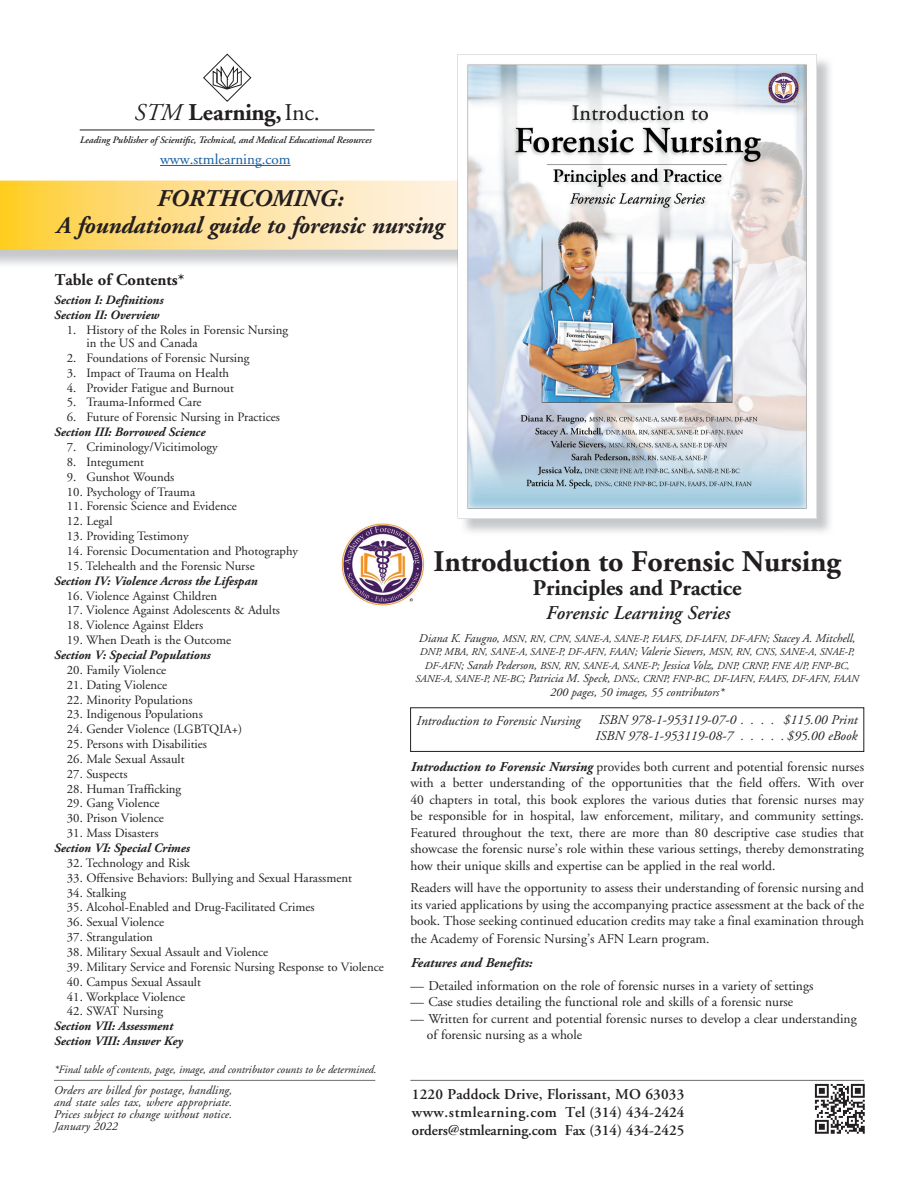
<style>
.page{position:relative;width:918px;height:1188px;background:#fff}
.page>*{position:absolute;margin:0;border:0;box-sizing:border-box;transform-origin:0 0}
.t1{font:700 30px "Adobe Garamond";letter-spacing:-.005em;color:#231f20}
.t2{font:italic 700 24px/27px "Adobe Garamond";letter-spacing:-.01em;color:#231f20;text-align:center}
.t3{font:700 24px "Adobe Garamond";letter-spacing:-.01em;color:#231f20}
.t4{font:700 22.5px "Adobe Garamond";letter-spacing:-.01em;color:#231f20}
.t5{font:italic 600 19.5px "Adobe Garamond";color:#231f20}
.t6{font:700 16.5px "Adobe Garamond";color:#231f20}
.t7{font:600 15px/18px "Adobe Garamond";color:#231f20;text-align:justify}
.t8{font:15px "Adobe Garamond";color:#175d9e}
.t9{font:13.5px/16.5px "Adobe Garamond";color:#231f20;text-align:justify}
.t10{font:italic 13.5px/16.5px "Adobe Garamond";color:#231f20}
.t11{font:italic 700 13.5px "Adobe Garamond";color:#231f20}
.t12{font:12.75px/13.4px "Adobe Garamond";color:#231f20}
.t13{font:italic 700 12.75px/14.9px "Adobe Garamond Pro";letter-spacing:-.005em;color:#231f20}
.t14{font:italic 12px/12px "Adobe Garamond";letter-spacing:.01em;color:#231f20;text-align:justify}
.t15{font:italic 11.25px "Adobe Garamond";letter-spacing:-.005em;color:#231f20}
.t16{font:italic 10.5px/13.5px "Adobe Garamond";color:#231f20;text-align:center}
.t17{font:italic 600 9.9px "Adobe Garamond";letter-spacing:-.005em;color:#231f20}
.s1{font-weight:400;font-style:italic}
.s2{font-weight:400}
.s3{font-size:12px}
.s4{font-weight:700;font-style:italic}
.s5{font-style:inherit}
</style>
<div class="page">
<hr style="left:80px;top:130px;width:295px;height:1px;background:#231f20">
<svg style="left:203px;top:54px;width:48px;height:48px"></svg>
<hr style="left:160px;top:165px;width:131px;height:1px;background:#175d9e">
<img style="left:807px;top:1079px;width:58px;height:55px">
<svg style="left:0;top:181px;width:458px;height:88px"></svg>
<img style="left:458px;top:54px;width:359px;height:464px">
<div style="left:410px;top:708px;width:454px;height:44px;border:1px solid #231f20"></div>
<img style="left:341px;top:523px;width:84px;height:83px">
<img style="left:767px;top:71px;width:32px;height:33px">
<hr style="left:54px;top:1080px;width:321px;height:1px;background:#6c6d70">
<hr style="left:410px;top:1080px;width:454px;height:1px;background:#6c6d70">
<h2 class="t3" style="left:134px;top:99px;width:187px"><span class="s1">STM</span> Learning, <span class="s2">Inc.</span></h2>
<p class="t8" style="left:160px;top:151px;width:132px">www.stmlearning.com</p>
<h2 class="t2" style="left:56px;top:186px;width:389px">FORTHCOMING:<br>A foundational guide to forensic nursing</h2>
<p class="t17" style="left:79px;top:135px;width:293px">Leading Publisher of Scientific, Technical, and Medical Educational Resources</p>
<p class="t6" style="left:55px;top:271px;width:131px">Table of Contents*</p>
<p class="t13" style="left:54px;top:293px;width:111px">Section I: Definitions<br>Section II: Overview</p>
<p class="t12" style="left:86px;top:323px;width:203px;text-indent:-19px">1. History of the Roles in Forensic Nursing in the US and Canada</p>
<p class="t12" style="left:67px;top:351px;width:184px">2. Foundations of Forensic Nursing</p>
<p class="t12" style="left:67px;top:366px;width:164px">3. Impact of Trauma on Health</p>
<p class="t12" style="left:67px;top:381px;width:169px">4. Provider Fatigue and Burnout</p>
<p class="t12" style="left:67px;top:396px;width:136px">5. Trauma-Informed Care</p>
<p class="t12" style="left:67px;top:411px;width:215px">6. Future of Forensic Nursing in Practices</p>
<p class="t13" style="left:54px;top:425px;width:153px">Section III: Borrowed Science</p>
<p class="t12" style="left:67px;top:441px;width:152px">7. Criminology/Vicitimology</p>
<p class="t12" style="left:67px;top:455px;width:79px">8. Integument</p>
<p class="t12" style="left:67px;top:470px;width:109px">9. Gunshot Wounds</p>
<p class="t12" style="left:67px;top:485px;width:130px">10. Psychology of Trauma</p>
<p class="t12" style="left:67px;top:500px;width:171px">11. Forensic Science and Evidence</p>
<p class="t12" style="left:67px;top:515px;width:47px">12. Legal</p>
<p class="t12" style="left:67px;top:530px;width:123px">13. Providing Testimony</p>
<p class="t12" style="left:67px;top:545px;width:233px">14. Forensic Documentation and Photography</p>
<p class="t12" style="left:67px;top:559px;width:189px">15. Telehealth and the Forensic Nurse</p>
<p class="t13" style="left:54px;top:573px;width:205px">Section IV: Violence Across the Lifespan</p>
<p class="t12" style="left:67px;top:589px;width:152px">16. Violence Against Children</p>
<p class="t12" style="left:67px;top:604px;width:215px">17. Violence Against Adolescents &amp; Adults</p>
<p class="t12" style="left:67px;top:619px;width:138px">18. Violence Against Elders</p>
<p class="t12" style="left:67px;top:634px;width:166px">19. When Death is the Outcome</p>
<p class="t13" style="left:54px;top:648px;width:158px">Section V: Special Populations</p>
<p class="t12" style="left:67px;top:663px;width:101px">20. Family Violence</p>
<p class="t12" style="left:67px;top:678px;width:102px">21. Dating Violence</p>
<p class="t12" style="left:67px;top:693px;width:127px">22. Minority Populations</p>
<p class="t12" style="left:67px;top:708px;width:137px">23. Indigenous Populations</p>
<p class="t12" style="left:67px;top:723px;width:177px">24. Gender Violence (LGBTQIA+)</p>
<p class="t12" style="left:67px;top:738px;width:142px">25. Persons with Disabilities</p>
<p class="t12" style="left:67px;top:753px;width:119px">26. Male Sexual Assault</p>
<p class="t12" style="left:67px;top:767px;width:62px">27. Suspects</p>
<p class="t12" style="left:67px;top:782px;width:116px">28. Human Trafficking</p>
<p class="t12" style="left:67px;top:797px;width:94px">29. Gang Violence</p>
<p class="t12" style="left:67px;top:812px;width:98px">30. Prison Violence</p>
<p class="t12" style="left:67px;top:827px;width:93px">31. Mass Disasters</p>
<p class="t13" style="left:54px;top:841px;width:137px">Section VI: Special Crimes</p>
<p class="t12" style="left:67px;top:857px;width:125px">32. Technology and Risk</p>
<p class="t12" style="left:67px;top:871px;width:287px">33. Offensive Behaviors: Bullying and Sexual Harassment</p>
<p class="t12" style="left:67px;top:886px;width:61px">34. Stalking</p>
<p class="t12" style="left:67px;top:901px;width:249px">35. Alcohol-Enabled and Drug-Facilitated Crimes</p>
<p class="t12" style="left:67px;top:916px;width:99px">36. Sexual Violence</p>
<p class="t12" style="left:67px;top:931px;width:87px">37. Strangulation</p>
<p class="t12" style="left:67px;top:946px;width:203px">38. Military Sexual Assault and Violence</p>
<p class="t12" style="left:67px;top:960px;width:318px">39. Military Service and Forensic Nursing Response to Violence</p>
<p class="t12" style="left:67px;top:975px;width:136px">40. Campus Sexual Assault</p>
<p class="t12" style="left:67px;top:990px;width:120px">41. Workplace Violence</p>
<p class="t12" style="left:67px;top:1005px;width:98px">42. SWAT Nursing</p>
<p class="t13" style="left:54px;top:1019px;width:130px">Section VII: Assessment<br>Section VIII: Answer Key</p>
<p class="t15" style="left:54px;top:1064px;width:324px">*Final table of contents, page, image, and contributor counts to be determined.</p>
<p class="t14" style="left:54px;top:1085px;width:180px">Orders are billed for postage, handling, and state sales tax, where appropriate.<br>Prices subject to change without notice.<br>January 2022</p>
<h1 class="t1" style="left:433px;top:545px;width:409px">Introduction to Forensic Nursing</h1>
<h3 class="t4" style="left:533px;top:576px;width:210px">Principles and Practice</h3>
<h3 class="t5" style="left:545px;top:602px;width:186px">Forensic Learning Series</h3>
<p class="t16" style="left:416px;top:632px;width:445px"><span class="s3">Diana K. Faugno,</span> MSN, RN, CPN, SANE-A, SANE-P, FAAFS, DF-IAFN, DF-AFN<span class="s3">; Stacey A. Mitchell, </span>DNP, MBA, RN, SANE-A, SANE-P, DF-AFN, FAAN<span class="s3">; Valerie Sievers,</span> MSN, RN, CNS, SANE-A, SNAE-P, DF-AFN<span class="s3">; Sarah Pederson,</span> BSN, RN, SANE-A, SANE-P<span class="s3">; Jessica Volz,</span> DNP, CRNP, FNE A/P, FNP-BC, SANE-A, SANE-P, NE-BC<span class="s3">; Patricia M. Speck,</span> DNSc, CRNP, FNP-BC, DF-IAFN, FAAFS, DF-AFN, FAAN</p>
<p class="t14" style="left:550px;top:686px;width:176px">200 pages, 50 images, 55 contributors*</p>
<p class="t10" style="left:416px;top:713px;width:166px">Introduction to Forensic Nursing</p>
<p class="t10" style="left:596px;top:712px;width:263px">ISBN 978-1-953119-07-0 . . . . $115.00 Print<br>ISBN 978-1-953119-08-7 . . . . . $95.00 eBook</p>
<p class="t9" style="left:410px;top:758px;width:455px"><span class="s4">Introduction to Forensic Nursing</span> provides both current and potential forensic nurses with a better understanding of the opportunities that the field offers. With over 40 chapters in total, this book explores the various duties that forensic nurses may be responsible for in hospital, law enforcement, military, and community settings.<br>Featured throughout the text, there are more than 80 descriptive case studies that showcase the forensic nurse’s role within these various settings, thereby demonstrating how their unique skills and expertise can be applied in the real world.</p>
<p class="t9" style="left:410px;top:880px;width:455px">Readers will have the opportunity to assess their understanding of forensic nursing and its varied applications by using the accompanying practice assessment at the back of the book. Those seeking continued education credits may take a final examination through</p>
<p class="t9" style="left:410px;top:931px;width:301px">the Academy of Forensic Nursing’s AFN Learn program.</p>
<p class="t11" style="left:410px;top:956px;width:123px">Features and Benefits:</p>
<p class="t9" style="left:410px;top:977px;width:405px">— Detailed information on the role of forensic nurses in a variety of settings</p>
<p class="t9" style="left:410px;top:994px;width:384px">— Case studies detailing the functional role and skills of a forensic nurse</p>
<p class="t9" style="left:427px;top:1010px;width:431px;text-indent:-16px">— Written for current and potential forensic nurses to develop a clear understanding of forensic nursing as a whole</p>
<p class="t7" style="left:412px;top:1085px;width:274px">1220 Paddock Drive, Florissant, MO 63033 www.stmlearning.com Tel (314) 434-2424 orders@stmlearning.com <span class="s5">F</span>ax (314) 434-2425</p>
</div>
